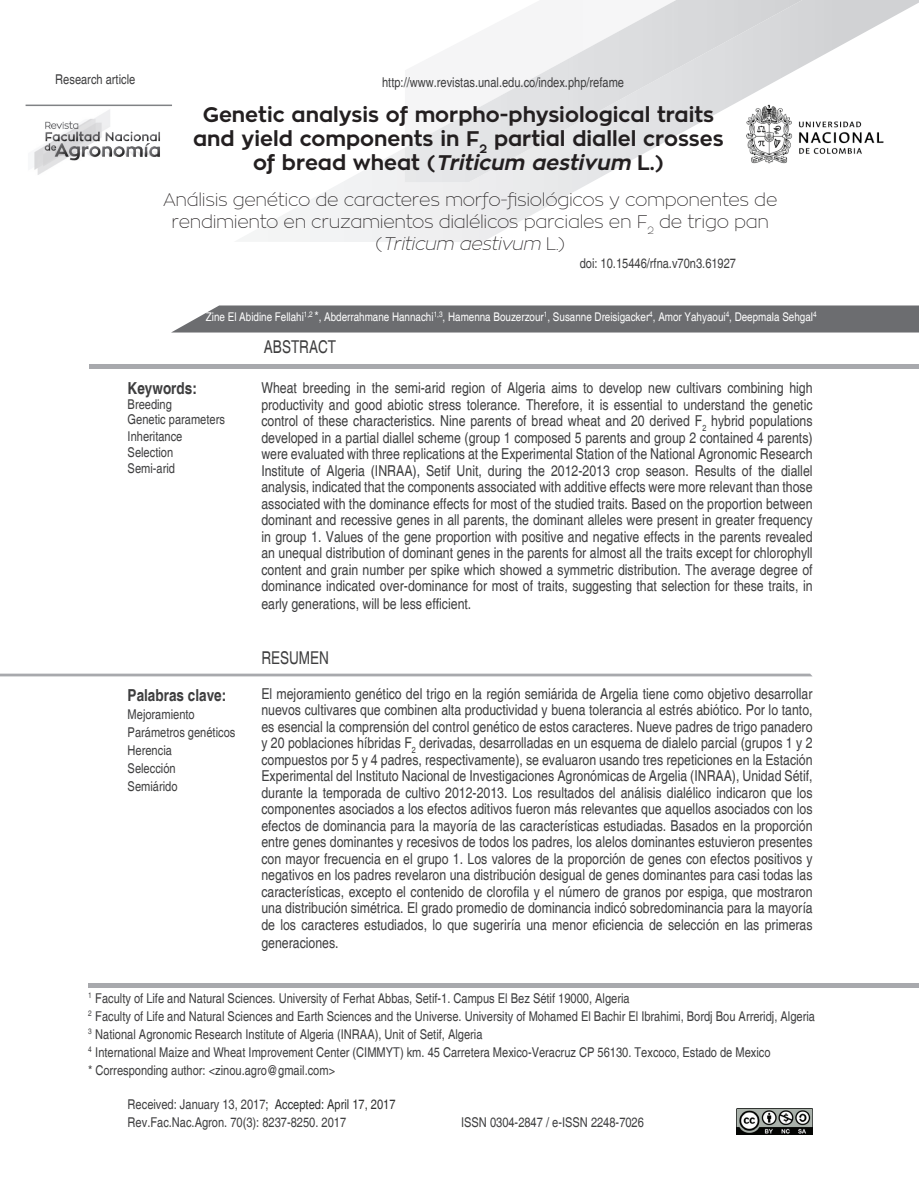
<style>
.page{position:relative;width:919px;height:1183px;background:#fff}
.page>*{position:absolute;margin:0;border:0;box-sizing:border-box;transform-origin:0 0}
.t1{font:700 21px/24px "Zona Pro";color:#231f20;text-align:center}
.t2{font:100 18px/21.6px "Zona Pro";letter-spacing:-.02em;color:#231f20;text-align:center}
.t3{font:condensed 17.7px "Helvetica";color:#3e3e3f;scale:.93 1}
.t4{font:700 condensed 16.5px "Helvetica";color:#3e3e3f}
.t5{font:condensed 15px/16.5px "Helvetica";color:#3e3e3f;text-align:justify}
.t6{font:condensed 13.5px/18px "Helvetica";color:#3e3e3f}
.t7{font:condensed 12px "Helvetica";color:#fff}
.s1{font-style:italic}
.s2{font-size:13.5px}
.s3{color:#2f3030}
</style>
<div class="page">
<div style="left:172px;top:305px;width:746px;height:27px;background:#6c6d70"></div>
<svg style="left:237px;top:0;width:681px;height:242px"></svg>
<img style="left:405px;top:0;width:397px;height:182px">
<img style="left:736px;top:1108px;width:76px;height:26px">
<svg style="left:0;top:673px;width:812px;height:3px"></svg>
<div style="left:88px;top:982px;width:830px;height:5px;background:#a8a9ad"></div>
<div style="left:90px;top:364px;width:828px;height:5px;background:#a8a9ad"></div>
<img style="left:34px;top:109px;width:126px;height:66px">
<hr style="left:26px;top:104px;width:146px;height:2px;background:#808285">
<img style="left:739px;top:97px;width:147px;height:70px">
<p class="t6" style="left:55px;top:70px;width:81px">Research article</p>
<p class="t6" style="left:382px;top:74px;width:243px">http://www.revistas.unal.edu.co/index.php/refame</p>
<h1 class="t1" style="left:193px;top:103px;width:532px">Genetic analysis of morpho-physiological traits and yield components in F<sub>2</sub> partial diallel crosses of b r e a d w h e a t ( <span class="s1">Triticum aestivum</span> L . )</h1>
<p class="t2" style="left:163px;top:189px;width:615px">Análisis genético de caracteres morfo-fisiológicos y componentes de rendimiento en cruzamientos dialélicos parciales en F<sub>2</sub> de trigo pan<br>( <span class="s1">Triticum aestivum</span> L . )</p>
<p class="t6" style="left:579px;top:254px;width:158px">doi: 10.15446/rfna.v70n3.61927</p>
<p class="t7" style="left:206px;top:310px;width:612px">Zine El Abidine Fellahi<sup>1,2</sup> <span class="s2">*</span>, Abderrahmane Hannachi<sup>1,3</sup>, Hamenna Bouzerzour<sup>1</sup>, Susanne Dreisigacker<sup>4</sup>, Amor Yahyaoui<sup>4</sup>, Deepmala Sehgal<sup>4</sup></p>
<p class="t4" style="left:128px;top:378px;width:71px">Keywords:</p>
<p class="t6" style="left:128px;top:396px;width:99px;line-height:15.9px">Breeding<br>Genetic parameters<br>Inheritance<br>Selection<br>Semi-arid</p>
<p class="t4" style="left:128px;top:685px;width:100px">Palabras clave:</p>
<p class="t6" style="left:128px;top:705px;width:109px">Mejoramiento<br>Parámetros genéticos<br>Herencia<br>Selección<br>Semiárido</p>
<p class="t3" style="left:264px;top:336px;width:79px">ABSTRACT</p>
<p class="t5" style="left:261px;top:379px;width:552px">Wheat breeding in the semi-arid region of Algeria aims to develop new cultivars combining high productivity and good abiotic stress tolerance. Therefore, it is essential to understand the genetic control of these characteristics. Nine parents of bread wheat and 20 derived F<sub>2</sub> hybrid populations developed in a partial diallel scheme (group 1 composed 5 parents and group 2 contained 4 parents) were evaluated with three replications at the Experimental Station of the National Agronomic Research Institute of Algeria (INRAA), Setif Unit, during the 2012-2013 crop season. Results of the diallel analysis, indicated that the components associated with additive effects were more relevant than those associated with the dominance effects for most of the studied traits. Based on the proportion between dominant and recessive genes in all parents, the dominant alleles were present in greater frequency in group 1. Values of the gene proportion with positive and negative effects in the parents revealed an unequal distribution of dominant genes in the parents for almost all the traits except for chlorophyll content and grain number per spike which showed a symmetric distribution. The average degree of dominance indicated over-dominance for most of traits, suggesting that selection for these traits, in</p>
<p class="t5" style="left:261px;top:595px;width:211px">early generations, will be less efficient.</p>
<p class="t3" style="left:261px;top:646px;width:74px">RESUMEN</p>
<p class="t5" style="left:261px;top:685px;width:552px">El mejoramiento genético del trigo en la región semiárida de Argelia tiene como objetivo desarrollar nuevos cultivares que combinen alta productividad y buena tolerancia al estrés abiótico. Por lo tanto, es esencial la comprensión del control genético de estos caracteres. Nueve padres de trigo panadero y 20 poblaciones híbridas F<sub>2</sub> derivadas, desarrolladas en un esquema de dialelo parcial (grupos 1 y 2 compuestos por 5 y 4 padres, respectivamente), se evaluaron usando tres repeticiones en la Estación Experimental del Instituto Nacional de Investigaciones Agronómicas de Argelia (INRAA), Unidad Sétif, durante la temporada de cultivo 2012-2013. Los resultados del análisis dialélico indicaron que los componentes asociados a los efectos aditivos fueron más relevantes que aquellos asociados con los efectos de dominancia para la mayoría de las características estudiadas. Basados en la proporción entre genes dominantes y recesivos de todos los padres, los alelos dominantes estuvieron presentes con mayor frecuencia en el grupo 1. Los valores de la proporción de genes con efectos positivos y negativos en los padres revelaron una distribución desigual de genes dominantes para casi todas las características, excepto el contenido de clorofila y el número de granos por espiga, que mostraron una distribución simétrica. El grado promedio de dominancia indicó sobredominancia para la mayoría de los caracteres estudiados, lo que sugeriría una menor eficiencia de selección en las primeras</p>
<p class="t5" style="left:261px;top:934px;width:79px">generaciones.</p>
<p class="t6" style="left:88px;top:988px;width:728px"><sup>1</sup> Faculty of Life and Natural Sciences. University of Ferhat Abbas, Setif-1. Campus El Bez Sétif 19000, Algeria<br><sup>2</sup> Faculty of Life and Natural Sciences and Earth Sciences and the Universe. University of Mohamed El Bachir El Ibrahimi, Bordj Bou Arreridj, Algeria <sup>3</sup> National Agronomic Research Institute of Algeria (INRAA), Unit of Setif, Algeria<br><sup>4</sup> International Maize and Wheat Improvement Center (CIMMYT) km. 45 Carretera Mexico-Veracruz CP 56130. Texcoco, Estado de Mexico<br>* Corresponding author: &lt;zinou.agro@gmail.com&gt;</p>
<p class="t6" style="left:128px;top:1094px;width:269px">Received: January 13, 2017<span class="s3">; Accepted: April 17, 2017<br></span>Rev.Fac.Nac.Agron. 70(3): 8237-8250. 2017</p>
<p class="t6" style="left:461px;top:1112px;width:184px">ISSN 0304-2847 / e-ISSN 2248-7026</p>
</div>
